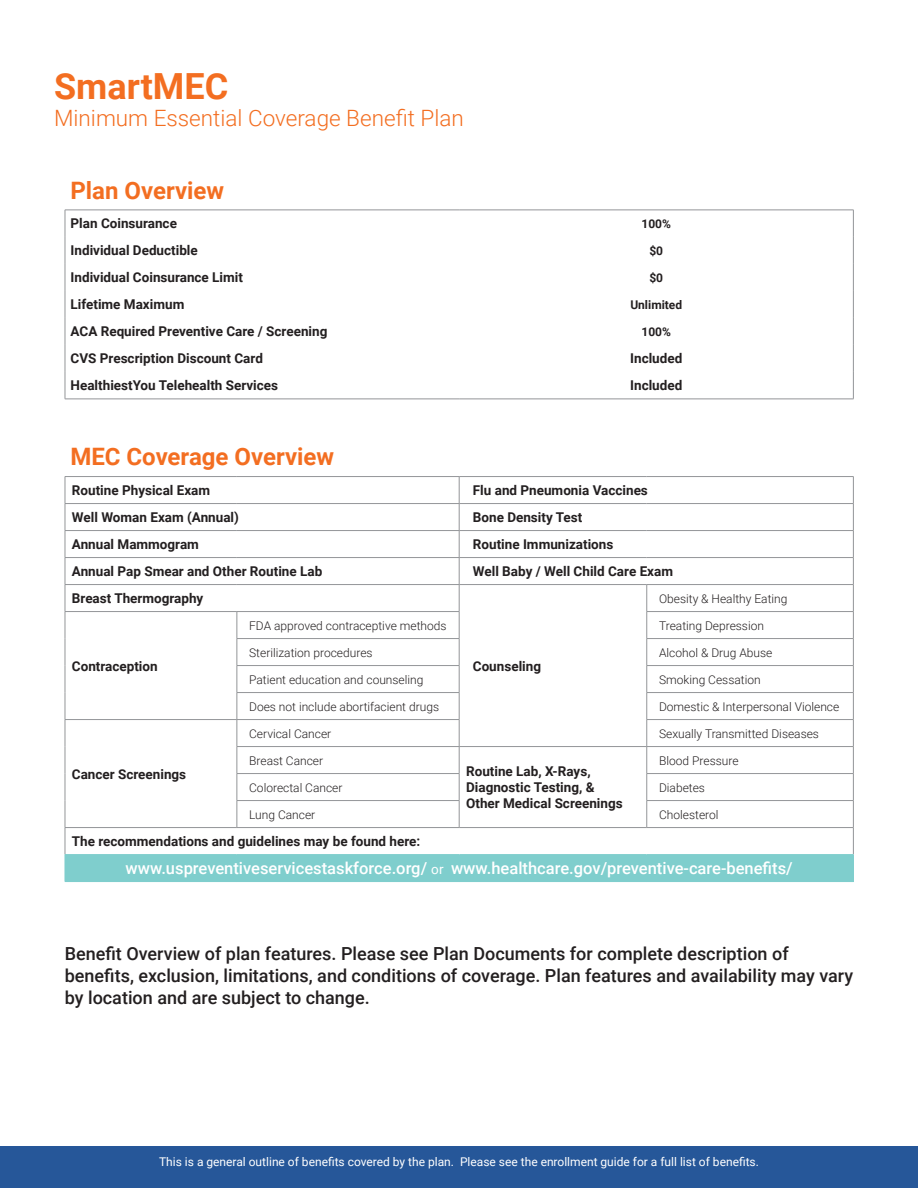
<style>
.page{position:relative;width:918px;height:1188px;background:#fff}
.page>*{position:absolute;margin:0;border:0;box-sizing:border-box;transform-origin:0 0}
.t1{font:700 36px "Roboto";color:#f36e21}
.t2{font:700 24px "Roboto";color:#f36e21}
.t3{font:300 22.5px "Roboto";color:#f36e21}
.t4{font:500 18px/21.6px "Roboto";color:#231f20}
.t5{font:500 16.5px "Roboto";color:#fff}
.t6{font:700 13.5px/16.2px "Roboto";color:#231f20}
.t7{font:300 12px "Roboto";color:#231f20}
.t8{font:12px "Roboto";color:#fff}
.t9{font:700 12px "Roboto";color:#231f20}
.s1{font-weight:400;font-size:13.5px}
</style>
<div class="page">
<div style="left:1px;top:1146px;width:917px;height:42px;background:#265799"></div>
<hr style="left:0;top:1146px;width:1px;height:42px;background:#265799">
<hr style="left:65px;top:210px;width:394px;height:1px;background:#939598">
<hr style="left:459px;top:210px;width:395px;height:1px;background:#939598">
<svg style="left:65px;top:210px;width:1px;height:189px"></svg>
<hr style="left:65px;top:399px;width:394px;height:1px;background:#939598">
<svg style="left:853px;top:210px;width:1px;height:189px"></svg>
<hr style="left:459px;top:399px;width:395px;height:1px;background:#939598">
<div style="left:65px;top:855px;width:788px;height:27px;background:#7fcecd"></div>
<hr style="left:65px;top:503px;width:172px;height:1px;background:#939598">
<hr style="left:237px;top:503px;width:222px;height:1px;background:#939598">
<hr style="left:459px;top:503px;width:188px;height:1px;background:#939598">
<hr style="left:647px;top:503px;width:207px;height:1px;background:#939598">
<hr style="left:65px;top:530px;width:172px;height:1px;background:#939598">
<hr style="left:237px;top:530px;width:222px;height:1px;background:#939598">
<hr style="left:459px;top:530px;width:188px;height:1px;background:#939598">
<hr style="left:647px;top:530px;width:207px;height:1px;background:#939598">
<hr style="left:65px;top:557px;width:172px;height:1px;background:#939598">
<hr style="left:237px;top:557px;width:222px;height:1px;background:#939598">
<hr style="left:459px;top:557px;width:188px;height:1px;background:#939598">
<hr style="left:647px;top:557px;width:207px;height:1px;background:#939598">
<hr style="left:65px;top:584px;width:172px;height:1px;background:#939598">
<hr style="left:237px;top:584px;width:222px;height:1px;background:#939598">
<hr style="left:459px;top:584px;width:188px;height:1px;background:#939598">
<hr style="left:647px;top:584px;width:207px;height:1px;background:#939598">
<hr style="left:65px;top:611px;width:172px;height:1px;background:#939598">
<hr style="left:237px;top:611px;width:222px;height:1px;background:#939598">
<hr style="left:647px;top:611px;width:207px;height:1px;background:#939598">
<hr style="left:237px;top:638px;width:222px;height:1px;background:#939598">
<hr style="left:647px;top:638px;width:207px;height:1px;background:#939598">
<hr style="left:237px;top:665px;width:222px;height:1px;background:#939598">
<hr style="left:647px;top:665px;width:207px;height:1px;background:#939598">
<hr style="left:237px;top:692px;width:222px;height:1px;background:#939598">
<hr style="left:647px;top:692px;width:207px;height:1px;background:#939598">
<hr style="left:65px;top:719px;width:172px;height:1px;background:#939598">
<hr style="left:237px;top:719px;width:222px;height:1px;background:#939598">
<hr style="left:647px;top:719px;width:207px;height:1px;background:#939598">
<hr style="left:237px;top:746px;width:222px;height:1px;background:#939598">
<hr style="left:459px;top:746px;width:188px;height:1px;background:#939598">
<hr style="left:647px;top:746px;width:207px;height:1px;background:#939598">
<hr style="left:237px;top:773px;width:222px;height:1px;background:#939598">
<hr style="left:647px;top:773px;width:207px;height:1px;background:#939598">
<hr style="left:237px;top:800px;width:222px;height:1px;background:#939598">
<svg style="left:237px;top:612px;width:1px;height:215px"></svg>
<svg style="left:459px;top:477px;width:1px;height:350px"></svg>
<hr style="left:647px;top:800px;width:207px;height:1px;background:#939598">
<svg style="left:647px;top:585px;width:1px;height:242px"></svg>
<hr style="left:65px;top:827px;width:172px;height:1px;background:#939598">
<hr style="left:237px;top:827px;width:222px;height:1px;background:#939598">
<hr style="left:459px;top:827px;width:188px;height:1px;background:#939598">
<hr style="left:647px;top:827px;width:207px;height:1px;background:#939598">
<hr style="left:65px;top:476px;width:172px;height:1px;background:#939598">
<hr style="left:237px;top:476px;width:222px;height:1px;background:#939598">
<hr style="left:459px;top:476px;width:188px;height:1px;background:#939598">
<hr style="left:647px;top:476px;width:207px;height:1px;background:#939598">
<hr style="left:65px;top:854px;width:172px;height:1px;background:#7fcecd">
<svg style="left:65px;top:477px;width:1px;height:377px"></svg>
<hr style="left:237px;top:854px;width:222px;height:1px;background:#7fcecd">
<hr style="left:459px;top:854px;width:188px;height:1px;background:#7fcecd">
<hr style="left:647px;top:854px;width:207px;height:1px;background:#7fcecd">
<svg style="left:853px;top:477px;width:1px;height:404px"></svg>
<hr style="left:647px;top:881px;width:207px;height:1px;background:#7fcecd">
<h1 class="t1" style="left:54px;top:61px;width:176px">SmartMEC</h1>
<h3 class="t3" style="left:54px;top:102px;width:411px">Minimum Essential Coverage Benefit Plan</h3>
<h2 class="t2" style="left:70px;top:173px;width:155px">Plan Overview</h2>
<p class="t6" style="left:71px;top:215px;width:108px">Plan Coinsurance</p>
<p class="t9" style="left:642px;top:215px;width:31px">100%</p>
<p class="t6" style="left:71px;top:242px;width:129px">Individual Deductible</p>
<p class="t9" style="left:649px;top:242px;width:15px">$0</p>
<p class="t6" style="left:71px;top:269px;width:174px">Individual Coinsurance Limit</p>
<p class="t9" style="left:649px;top:269px;width:15px">$0</p>
<p class="t6" style="left:71px;top:296px;width:115px">Lifetime Maximum</p>
<p class="t9" style="left:630px;top:296px;width:53px">Unlimited</p>
<p class="t6" style="left:71px;top:323px;width:258px">ACA Required Preventive Care / Screening</p>
<p class="t9" style="left:642px;top:323px;width:31px">100%</p>
<p class="t6" style="left:71px;top:350px;width:194px">CVS Prescription Discount Card</p>
<p class="t6" style="left:630px;top:350px;width:54px">Included</p>
<p class="t6" style="left:71px;top:377px;width:209px">HealthiestYou Telehealth Services</p>
<p class="t6" style="left:630px;top:377px;width:54px">Included</p>
<h2 class="t2" style="left:70px;top:440px;width:265px">MEC Coverage Overview</h2>
<p class="t6" style="left:72px;top:482px;width:140px">Routine Physical Exam</p>
<p class="t6" style="left:473px;top:482px;width:177px">Flu and Pneumonia Vaccines</p>
<p class="t6" style="left:72px;top:509px;width:169px">Well Woman Exam (Annual)</p>
<p class="t6" style="left:473px;top:509px;width:111px">Bone Density Test</p>
<p class="t6" style="left:72px;top:536px;width:129px">Annual Mammogram</p>
<p class="t6" style="left:473px;top:536px;width:142px">Routine Immunizations</p>
<p class="t6" style="left:72px;top:563px;width:252px">Annual Pap Smear and Other Routine Lab</p>
<p class="t6" style="left:473px;top:563px;width:202px">Well Baby / Well Child Care Exam</p>
<p class="t6" style="left:72px;top:590px;width:133px">Breast Thermography</p>
<p class="t7" style="left:659px;top:590px;width:130px">Obesity &amp; Healthy Eating</p>
<p class="t6" style="left:72px;top:657px;width:87px">Contraception</p>
<p class="t7" style="left:249px;top:617px;width:199px">FDA approved contraceptive methods</p>
<p class="t7" style="left:659px;top:617px;width:106px">Treating Depression</p>
<p class="t7" style="left:249px;top:644px;width:125px">Sterilization procedures</p>
<p class="t7" style="left:659px;top:644px;width:115px">Alcohol &amp; Drug Abuse</p>
<p class="t7" style="left:249px;top:671px;width:176px">Patient education and counseling</p>
<p class="t7" style="left:659px;top:671px;width:103px">Smoking Cessation</p>
<p class="t7" style="left:249px;top:698px;width:191px">Does not include abortifacient drugs</p>
<p class="t7" style="left:659px;top:698px;width:182px">Domestic &amp; Interpersonal Violence</p>
<p class="t6" style="left:473px;top:657px;width:70px">Counseling</p>
<p class="t7" style="left:249px;top:725px;width:84px">Cervical Cancer</p>
<p class="t7" style="left:659px;top:725px;width:161px">Sexually Transmitted Diseases</p>
<p class="t7" style="left:249px;top:752px;width:75px">Breast Cancer</p>
<p class="t6" style="left:466px;top:763px;width:158px">Routine Lab, X-Rays,<br>Diagnostic Testing, &amp;<br>Other Medical Screenings</p>
<p class="t7" style="left:659px;top:752px;width:81px">Blood Pressure</p>
<p class="t6" style="left:72px;top:765px;width:116px">Cancer Screenings</p>
<p class="t7" style="left:249px;top:779px;width:95px">Colorectal Cancer</p>
<p class="t7" style="left:659px;top:779px;width:47px">Diabetes</p>
<p class="t7" style="left:249px;top:806px;width:68px">Lung Cancer</p>
<p class="t7" style="left:659px;top:806px;width:61px">Cholesterol</p>
<p class="t6" style="left:72px;top:833px;width:350px">The recommendations and guidelines may be found here:</p>
<p class="t5" style="left:126px;top:857px;width:669px">www.uspreventiveservicestaskforce.org/ <span class="s1">or</span> www.healthcare.gov/preventive-care-benefits/</p>
<h3 class="t4" style="left:65px;top:942px;width:790px">Benefit Overview of plan features. Please see Plan Documents for complete description of benefits, exclusion, limitations, and conditions of coverage. Plan features and availability may vary by location and are subject to change.</h3>
<p class="t8" style="left:159px;top:1153px;width:601px">This is a general outline of benefits covered by the plan. Please see the enrollment guide for a full list of benefits.</p>
</div>
